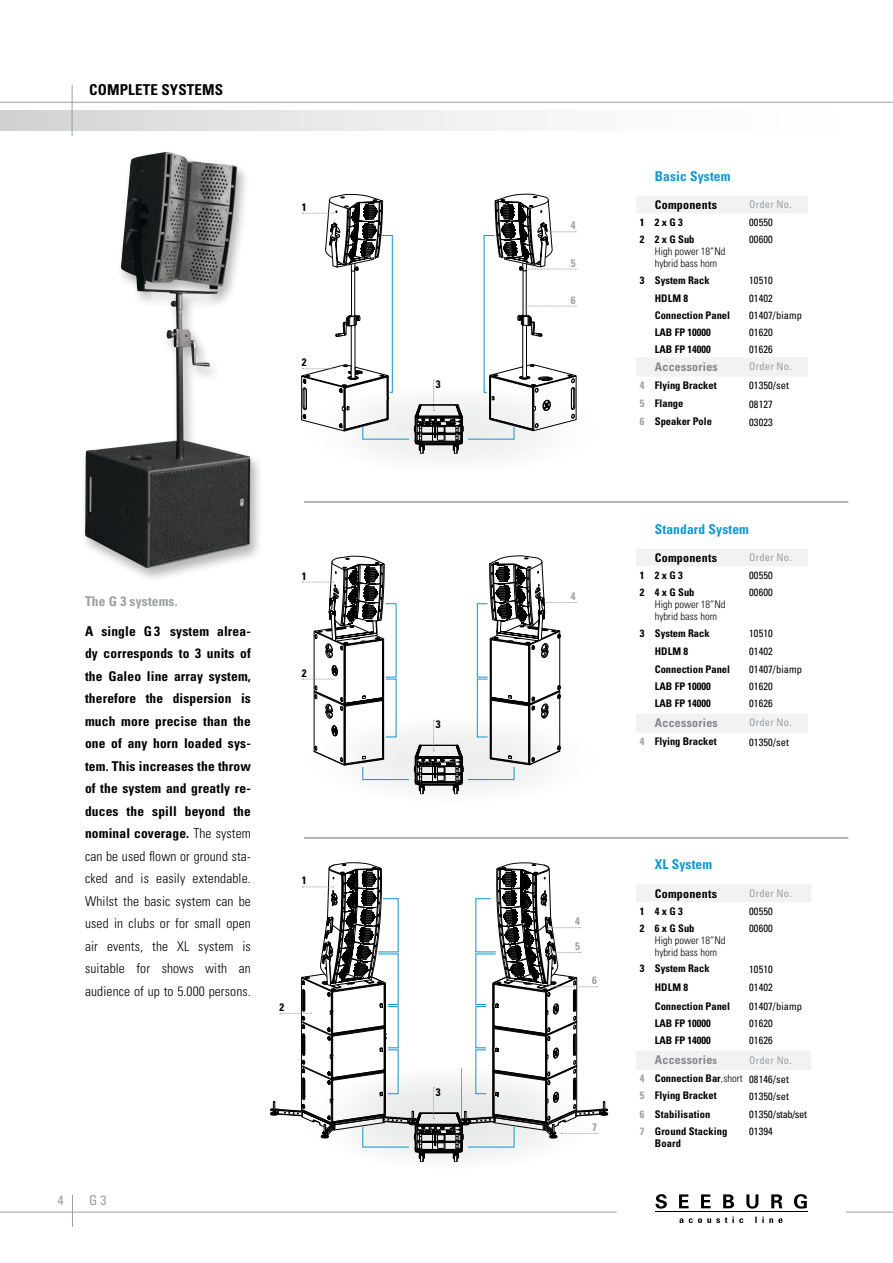
<style>
.page{position:relative;width:893px;height:1263px;background:#fff}
.page>*{position:absolute;margin:0;border:0;box-sizing:border-box;transform-origin:0 0}
.t1{font:700 condensed 15px "Univers";letter-spacing:.01em;color:#000}
.t2{font:700 condensed 13.5px/22.5px "Univers";letter-spacing:.01em;color:#000;text-align:justify}
.t3{font:700 condensed 13.5px "Univers";letter-spacing:.01em;color:#1296d0}
.t4{font:700 condensed 13.5px "Univers";letter-spacing:.01em;color:#9c9e9f}
.t5{font:condensed 13.5px "Univers";color:#9c9e9f}
.t6{font:700 condensed 12px "Univers";letter-spacing:.02em;color:#87888a}
.t7{font:700 condensed 12px "Univers";letter-spacing:.02em;color:#000}
.t8{font:700 condensed 10.8px "Univers";color:#000}
.t9{font:700 condensed 10.8px "Univers";color:#9c9e9f}
.t10{font:700 condensed 10.5px/12px "Univers";color:#000}
.t11{font:condensed 10.5px "Univers";letter-spacing:.01em;color:#000}
.t12{font:300 condensed 10.5px/12px "Univers";color:#000}
.t13{font:condensed 10.5px "Univers";letter-spacing:.02em;color:#9c9e9f}
.t14{font:condensed 10.5px "Univers";letter-spacing:-.04em;color:#000}
.s1{font-weight:300}
.s2{color:#9c9e9f}
.s3{font-size:10.5px}
</style>
<div class="page">
<div style="left:300px;top:1067px;width:302px;height:102px;background:#fbfbfb;border-radius:50%"></div>
<div style="left:300px;top:386px;width:302px;height:87px;background:#fbfbfb;border-radius:50%"></div>
<div style="left:0;top:111px;width:893px;height:19px;background:linear-gradient(to right,#d5d6d7,#fff)"></div>
<hr style="left:0;top:102px;width:893px;height:1px;background:#9c9e9f">
<hr style="left:72px;top:85px;width:1px;height:51px;background:#9c9e9f">
<hr style="left:0;top:1212px;width:617px;height:1px;background:#9c9e9f">
<hr style="left:846px;top:1212px;width:47px;height:1px;background:#9c9e9f">
<hr style="left:655px;top:1211px;width:152px;height:1px;background:#000">
<svg style="left:679px;top:1216px;width:103px;height:7px"></svg>
<svg style="left:655px;top:1194px;width:12px;height:14px"></svg>
<svg style="left:679px;top:1194px;width:10px;height:14px"></svg>
<svg style="left:701px;top:1194px;width:10px;height:14px"></svg>
<svg style="left:723px;top:1194px;width:11px;height:14px"></svg>
<svg style="left:746px;top:1194px;width:12px;height:14px"></svg>
<svg style="left:771px;top:1194px;width:11px;height:14px"></svg>
<svg style="left:794px;top:1194px;width:13px;height:14px"></svg>
<hr style="left:72px;top:1195px;width:1px;height:32px;background:#9c9e9f">
<svg style="left:636px;top:196px;width:172px;height:180px"></svg>
<svg style="left:636px;top:549px;width:172px;height:184px"></svg>
<svg style="left:636px;top:885px;width:175px;height:185px"></svg>
<hr style="left:304px;top:502px;width:544px;height:1px;background:#9c9e9f">
<hr style="left:304px;top:838px;width:544px;height:1px;background:#9c9e9f">
<div style="left:80px;top:149px;width:184px;height:434px;background:#000;opacity:.3"></div>
<img style="left:85px;top:152px;width:166px;height:416px">
<svg style="left:301px;top:194px;width:275px;height:260px"></svg>
<svg style="left:302px;top:556px;width:274px;height:238px"></svg>
<svg style="left:270px;top:837px;width:338px;height:325px"></svg>
<p class="t1" style="left:89px;top:81px;width:135px">COMPLETE SYSTEMS</p>
<p class="t8" style="left:302px;top:200px;width:6px">1</p>
<p class="t8" style="left:302px;top:356px;width:6px">2</p>
<p class="t4" style="left:85px;top:593px;width:94px">The G 3 systems.</p>
<p class="t2" style="left:85px;top:619px;width:167px">A single G 3 system alrea&shy;dy corresponds to 3 units of the Galeo line array system, therefore the dispersion is much more precise than the one of any horn loaded sys&shy;tem. This increases the throw of the system and greatly re&shy;duces the spill beyond the nominal coverage. <span class="s1">The system can be used flown or ground sta&shy;cked and is easily extendable.<br>Whilst the basic system can be used in clubs or for small open air events, the XL system is suitable for shows with an audience of up to 5.000 persons.</span></p>
<p class="t8" style="left:302px;top:569px;width:6px">1</p>
<p class="t8" style="left:302px;top:666px;width:6px">2</p>
<p class="t8" style="left:302px;top:874px;width:6px">1</p>
<p class="t8" style="left:280px;top:1000px;width:6px">2</p>
<p class="t5" style="left:58px;top:1191px;width:7px">4</p>
<p class="t5" style="left:89px;top:1191px;width:19px">G 3</p>
<p class="t8" style="left:436px;top:377px;width:6px">3</p>
<p class="t8" style="left:436px;top:718px;width:6px">3</p>
<p class="t8" style="left:436px;top:1085px;width:6px">3</p>
<p class="t9" style="left:571px;top:219px;width:6px">4</p>
<p class="t9" style="left:571px;top:256px;width:6px">5</p>
<p class="t9" style="left:571px;top:293px;width:6px">6</p>
<p class="t9" style="left:571px;top:590px;width:6px">4</p>
<p class="t3" style="left:655px;top:167px;width:77px">Basic System</p>
<p class="t7" style="left:655px;top:198px;width:64px">Components</p>
<p class="t13" style="left:749px;top:198px;width:44px">Order No.</p>
<p class="t10" style="left:640px;top:216px;width:44px">1 2 x G 3</p>
<p class="t11" style="left:749px;top:216px;width:25px">00550</p>
<p class="t10" style="left:640px;top:233px;width:56px">2 2 x G Sub</p>
<p class="t12" style="left:655px;top:245px;width:72px">High power 18“Nd hybrid bass horn</p>
<p class="t11" style="left:749px;top:233px;width:25px">00600</p>
<p class="t10" style="left:640px;top:274px;width:71px">3 System Rack</p>
<p class="t11" style="left:749px;top:274px;width:25px">10510</p>
<p class="t10" style="left:655px;top:292px;width:35px">HDLM 8</p>
<p class="t11" style="left:749px;top:292px;width:25px">01402</p>
<p class="t10" style="left:655px;top:309px;width:77px">Connection Panel</p>
<p class="t11" style="left:749px;top:309px;width:54px">01407/biamp</p>
<p class="t10" style="left:655px;top:326px;width:57px">LAB FP 10000</p>
<p class="t11" style="left:749px;top:326px;width:25px">01620</p>
<p class="t10" style="left:655px;top:343px;width:57px">LAB FP 14000</p>
<p class="t11" style="left:749px;top:343px;width:25px">01626</p>
<p class="t6" style="left:655px;top:359px;width:65px">Accessories</p>
<p class="t13" style="left:749px;top:360px;width:44px">Order No.</p>
<p class="t10" style="left:640px;top:379px;width:78px"><span class="s2">4</span> Flying Bracket</p>
<p class="t11" style="left:749px;top:379px;width:41px">01350/set</p>
<p class="t10" style="left:640px;top:397px;width:45px"><span class="s2">5</span> Flange</p>
<p class="t11" style="left:749px;top:397px;width:25px">08127</p>
<p class="t10" style="left:640px;top:415px;width:74px"><span class="s2">6</span> Speaker Pole</p>
<p class="t11" style="left:749px;top:415px;width:25px">03023</p>
<p class="t3" style="left:655px;top:520px;width:96px">Standard System</p>
<p class="t7" style="left:655px;top:550px;width:64px">Components</p>
<p class="t13" style="left:749px;top:551px;width:44px">Order No.</p>
<p class="t10" style="left:640px;top:569px;width:44px">1 2 x G 3</p>
<p class="t11" style="left:749px;top:569px;width:25px">00550</p>
<p class="t10" style="left:640px;top:586px;width:56px">2 4 x G Sub</p>
<p class="t12" style="left:655px;top:598px;width:72px">High power 18“Nd hybrid bass horn</p>
<p class="t11" style="left:749px;top:586px;width:25px">00600</p>
<p class="t10" style="left:640px;top:627px;width:71px">3 System Rack</p>
<p class="t11" style="left:749px;top:626px;width:25px">10510</p>
<p class="t10" style="left:655px;top:645px;width:35px">HDLM 8</p>
<p class="t11" style="left:749px;top:645px;width:25px">01402</p>
<p class="t10" style="left:655px;top:663px;width:77px">Connection Panel</p>
<p class="t11" style="left:749px;top:663px;width:54px">01407/biamp</p>
<p class="t10" style="left:655px;top:680px;width:57px">LAB FP 10000</p>
<p class="t11" style="left:749px;top:680px;width:25px">01620</p>
<p class="t10" style="left:655px;top:697px;width:57px">LAB FP 14000</p>
<p class="t11" style="left:749px;top:697px;width:25px">01626</p>
<p class="t6" style="left:655px;top:715px;width:65px">Accessories</p>
<p class="t13" style="left:749px;top:716px;width:44px">Order No.</p>
<p class="t10" style="left:640px;top:735px;width:78px"><span class="s2">4</span> Flying Bracket</p>
<p class="t11" style="left:749px;top:735px;width:41px">01350/set</p>
<p class="t9" style="left:575px;top:915px;width:6px">4</p>
<p class="t9" style="left:575px;top:939px;width:6px">5</p>
<p class="t9" style="left:592px;top:974px;width:6px">6</p>
<p class="t9" style="left:592px;top:1120px;width:6px">7</p>
<p class="t3" style="left:655px;top:856px;width:59px">XL System</p>
<p class="t7" style="left:655px;top:886px;width:64px">Components</p>
<p class="t13" style="left:749px;top:887px;width:44px">Order No.</p>
<p class="t10" style="left:640px;top:905px;width:44px">1 4 x G 3</p>
<p class="t11" style="left:749px;top:905px;width:25px">00550</p>
<p class="t10" style="left:640px;top:922px;width:56px">2 6 x G Sub</p>
<p class="t12" style="left:655px;top:934px;width:72px">High power 18“Nd hybrid bass horn</p>
<p class="t11" style="left:749px;top:922px;width:25px">00600</p>
<p class="t10" style="left:640px;top:962px;width:71px">3 System Rack</p>
<p class="t11" style="left:749px;top:962px;width:25px">10510</p>
<p class="t10" style="left:655px;top:980px;width:35px">HDLM 8</p>
<p class="t11" style="left:749px;top:980px;width:25px">01402</p>
<p class="t10" style="left:655px;top:1000px;width:77px">Connection Panel</p>
<p class="t11" style="left:749px;top:1000px;width:54px">01407/biamp</p>
<p class="t10" style="left:655px;top:1017px;width:57px">LAB FP 10000</p>
<p class="t11" style="left:749px;top:1017px;width:25px">01620</p>
<p class="t10" style="left:655px;top:1034px;width:57px">LAB FP 14000</p>
<p class="t11" style="left:749px;top:1034px;width:25px">01626</p>
<p class="t6" style="left:655px;top:1052px;width:64px">Accessorie<span class="s3">s</span></p>
<p class="t13" style="left:749px;top:1053px;width:44px">Order No.</p>
<p class="t10" style="left:640px;top:1072px;width:104px"><span class="s2">4</span> Connection Bar<span class="s1">,short</span></p>
<p class="t11" style="left:749px;top:1072px;width:41px">08146/set</p>
<p class="t10" style="left:640px;top:1089px;width:78px"><span class="s2">5</span> Flying Bracket</p>
<p class="t11" style="left:749px;top:1089px;width:41px">01350/set</p>
<p class="t10" style="left:640px;top:1108px;width:72px"><span class="s2">6</span> Stabilisation</p>
<p class="t14" style="left:749px;top:1108px;width:59px">01350/stab/set</p>
<p class="t10" style="left:655px;top:1125px;width:74px;text-indent:-15px"><span class="s2">7</span> Ground Stacking<br>Board</p>
<p class="t11" style="left:749px;top:1125px;width:25px">01394</p>
</div>
